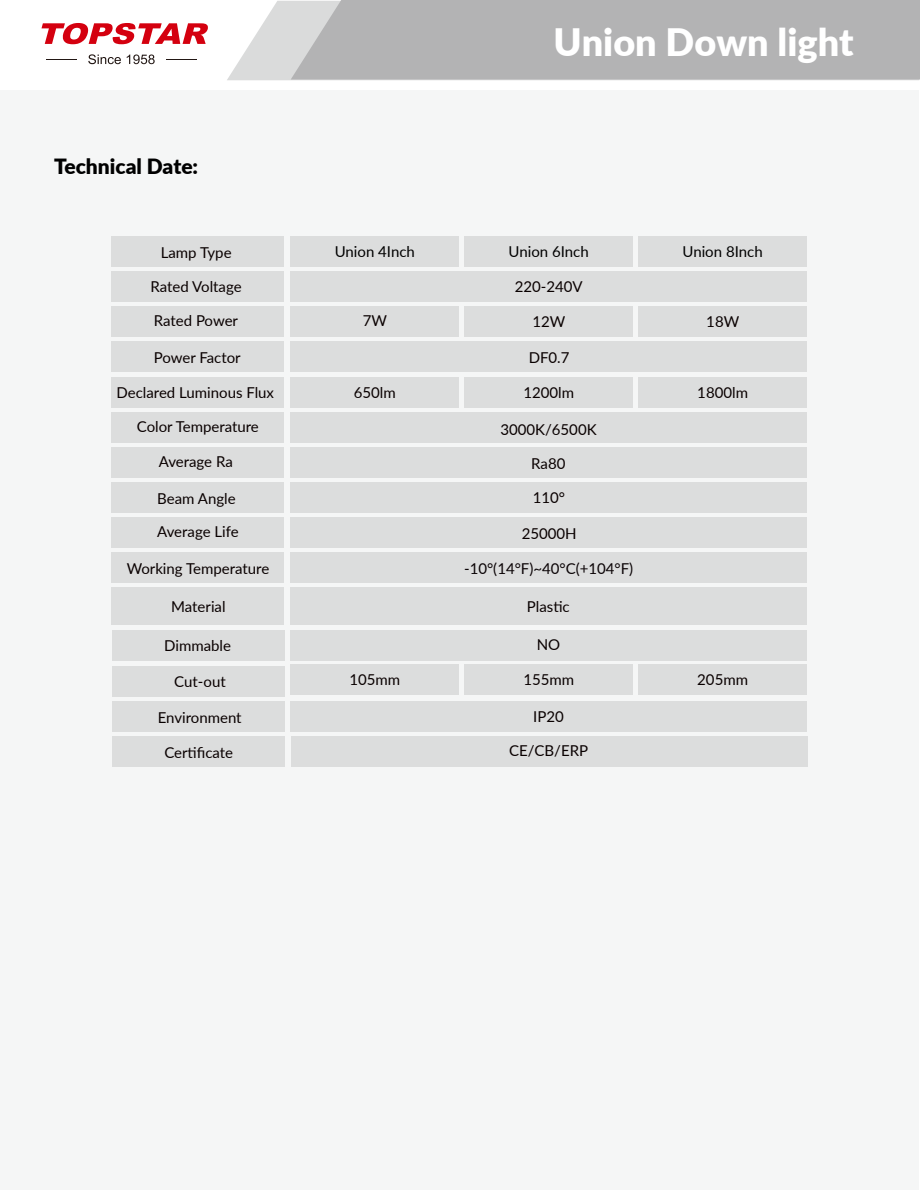
<style>
.page{position:relative;width:920px;height:1190px;background:#fff}
.page>*{position:absolute;margin:0;border:0;box-sizing:border-box;transform-origin:0 0}
.t1{font:900 37.8px "Lato";color:#fff}
.t2{font:900 21px "Lato";color:#000}
.t3{font:15px "Lato";color:#090000}
.t4{font:15px "Lato";color:#000}
.t5{font:15px "Lato";color:#0b0406}
</style>
<div class="page">
<div style="left:0;top:90px;width:918px;height:1099px;background:#f5f6f6"></div>
<svg style="left:227px;top:1px;width:64px;height:79px;fill:#dadbdb"></svg>
<svg style="left:41px;top:23px;width:167px;height:21px"></svg>
<hr style="left:46px;top:59px;width:31px;height:1px;background:#221714">
<hr style="left:166px;top:59px;width:30px;height:1px;background:#221714">
<svg style="left:88px;top:54px;width:33px;height:10px"></svg>
<svg style="left:127px;top:54px;width:28px;height:10px"></svg>
<div style="left:291px;top:0;width:628px;height:80px;background:#b3b3b4"></div>
<div style="left:638px;top:236px;width:169px;height:30px;background:#dcdddd"></div>
<div style="left:290px;top:236px;width:169px;height:30px;background:#dcdddd"></div>
<div style="left:464px;top:236px;width:169px;height:30px;background:#dcdddd"></div>
<div style="left:111px;top:236px;width:173px;height:30px;background:#dcdddd"></div>
<div style="left:111px;top:271px;width:173px;height:30px;background:#dcdddd"></div>
<div style="left:111px;top:306px;width:173px;height:31px;background:#dcdddd"></div>
<div style="left:111px;top:342px;width:173px;height:30px;background:#dcdddd"></div>
<div style="left:111px;top:377px;width:173px;height:30px;background:#dcdddd"></div>
<div style="left:111px;top:447px;width:173px;height:31px;background:#dcdddd"></div>
<div style="left:111px;top:483px;width:173px;height:30px;background:#dcdddd"></div>
<div style="left:111px;top:518px;width:173px;height:30px;background:#dcdddd"></div>
<div style="left:290px;top:271px;width:517px;height:30px;background:#dcdddd"></div>
<div style="left:290px;top:447px;width:517px;height:30px;background:#dcdddd"></div>
<div style="left:290px;top:483px;width:517px;height:30px;background:#dcdddd"></div>
<div style="left:290px;top:518px;width:517px;height:30px;background:#dcdddd"></div>
<div style="left:111px;top:412px;width:173px;height:31px;background:#dcdddd"></div>
<div style="left:290px;top:412px;width:517px;height:31px;background:#dcdddd"></div>
<div style="left:111px;top:552px;width:173px;height:30px;background:#dcdddd"></div>
<div style="left:111px;top:587px;width:173px;height:38px;background:#dcdddd"></div>
<div style="left:112px;top:630px;width:173px;height:30px;background:#dcdddd"></div>
<div style="left:290px;top:552px;width:517px;height:30px;background:#dcdddd"></div>
<div style="left:290px;top:587px;width:517px;height:38px;background:#dcdddd"></div>
<div style="left:290px;top:630px;width:517px;height:30px;background:#dcdddd"></div>
<div style="left:112px;top:701px;width:173px;height:30px;background:#dcdddd"></div>
<div style="left:112px;top:736px;width:173px;height:31px;background:#dcdddd"></div>
<div style="left:290px;top:701px;width:517px;height:30px;background:#dcdddd"></div>
<div style="left:291px;top:736px;width:516px;height:31px;background:#dcdddd"></div>
<div style="left:290px;top:342px;width:517px;height:30px;background:#dcdddd"></div>
<div style="left:638px;top:306px;width:169px;height:31px;background:#dcdddd"></div>
<div style="left:290px;top:306px;width:169px;height:31px;background:#dcdddd"></div>
<div style="left:464px;top:306px;width:169px;height:31px;background:#dcdddd"></div>
<div style="left:638px;top:377px;width:169px;height:30px;background:#dcdddd"></div>
<div style="left:290px;top:377px;width:169px;height:30px;background:#dcdddd"></div>
<div style="left:464px;top:377px;width:169px;height:30px;background:#dcdddd"></div>
<div style="left:112px;top:666px;width:173px;height:30px;background:#dcdddd"></div>
<div style="left:638px;top:665px;width:169px;height:30px;background:#dcdddd"></div>
<div style="left:290px;top:665px;width:169px;height:30px;background:#dcdddd"></div>
<div style="left:464px;top:665px;width:169px;height:30px;background:#dcdddd"></div>
<h2 class="t2" style="left:54px;top:151px;width:146px">Technical Date:</h2>
<p class="t3" style="left:161px;top:242px;width:72px">Lamp Type</p>
<p class="t3" style="left:150px;top:276px;width:93px">Rated Voltage</p>
<p class="t3" style="left:154px;top:310px;width:86px">Rated Power</p>
<p class="t3" style="left:154px;top:347px;width:88px">Power Factor</p>
<p class="t3" style="left:116px;top:382px;width:159px">Declared Luminous Flux</p>
<h1 class="t1" style="left:553px;top:14px;width:302px">Union Down light</h1>
<p class="t4" style="left:335px;top:241px;width:82px">Union 4Inch</p>
<p class="t4" style="left:508px;top:241px;width:82px">Union 6Inch</p>
<p class="t4" style="left:682px;top:241px;width:82px">Union 8Inch</p>
<p class="t3" style="left:515px;top:276px;width:69px">220-240V</p>
<p class="t3" style="left:363px;top:310px;width:26px">7W</p>
<p class="t3" style="left:532px;top:311px;width:34px">12W</p>
<p class="t3" style="left:706px;top:311px;width:34px">18W</p>
<p class="t3" style="left:528px;top:347px;width:42px">DF0.7</p>
<p class="t3" style="left:354px;top:382px;width:43px">650lm</p>
<p class="t3" style="left:523px;top:382px;width:52px">1200lm</p>
<p class="t3" style="left:697px;top:382px;width:52px">1800lm</p>
<p class="t3" style="left:137px;top:416px;width:124px">Color Temperature</p>
<p class="t3" style="left:500px;top:418px;width:98px">3000K/6500K</p>
<p class="t3" style="left:159px;top:450px;width:75px">Average Ra</p>
<p class="t3" style="left:157px;top:487px;width:80px">Beam Angle</p>
<p class="t3" style="left:531px;top:452px;width:36px">Ra80</p>
<p class="t3" style="left:532px;top:487px;width:34px">110°</p>
<p class="t3" style="left:157px;top:521px;width:83px">Average Life</p>
<p class="t3" style="left:521px;top:523px;width:56px">25000H</p>
<p class="t3" style="left:127px;top:557px;width:144px">Working Temperature</p>
<p class="t3" style="left:171px;top:595px;width:56px">Material</p>
<p class="t3" style="left:164px;top:635px;width:68px">Dimmable</p>
<p class="t5" style="left:464px;top:557px;width:171px">-10°(14°F)~40°C(+104°F)</p>
<p class="t3" style="left:527px;top:595px;width:44px">Plastic</p>
<p class="t3" style="left:537px;top:633px;width:25px">NO</p>
<p class="t3" style="left:174px;top:671px;width:53px">Cut-out</p>
<p class="t3" style="left:158px;top:706px;width:85px">Environment</p>
<p class="t3" style="left:164px;top:741px;width:70px">Certificate</p>
<p class="t3" style="left:349px;top:669px;width:52px">105mm</p>
<p class="t3" style="left:523px;top:669px;width:52px">155mm</p>
<p class="t3" style="left:697px;top:669px;width:52px">205mm</p>
<p class="t3" style="left:533px;top:705px;width:32px">IP20</p>
<p class="t3" style="left:509px;top:740px;width:80px">CE/CB/ERP</p>
</div>
